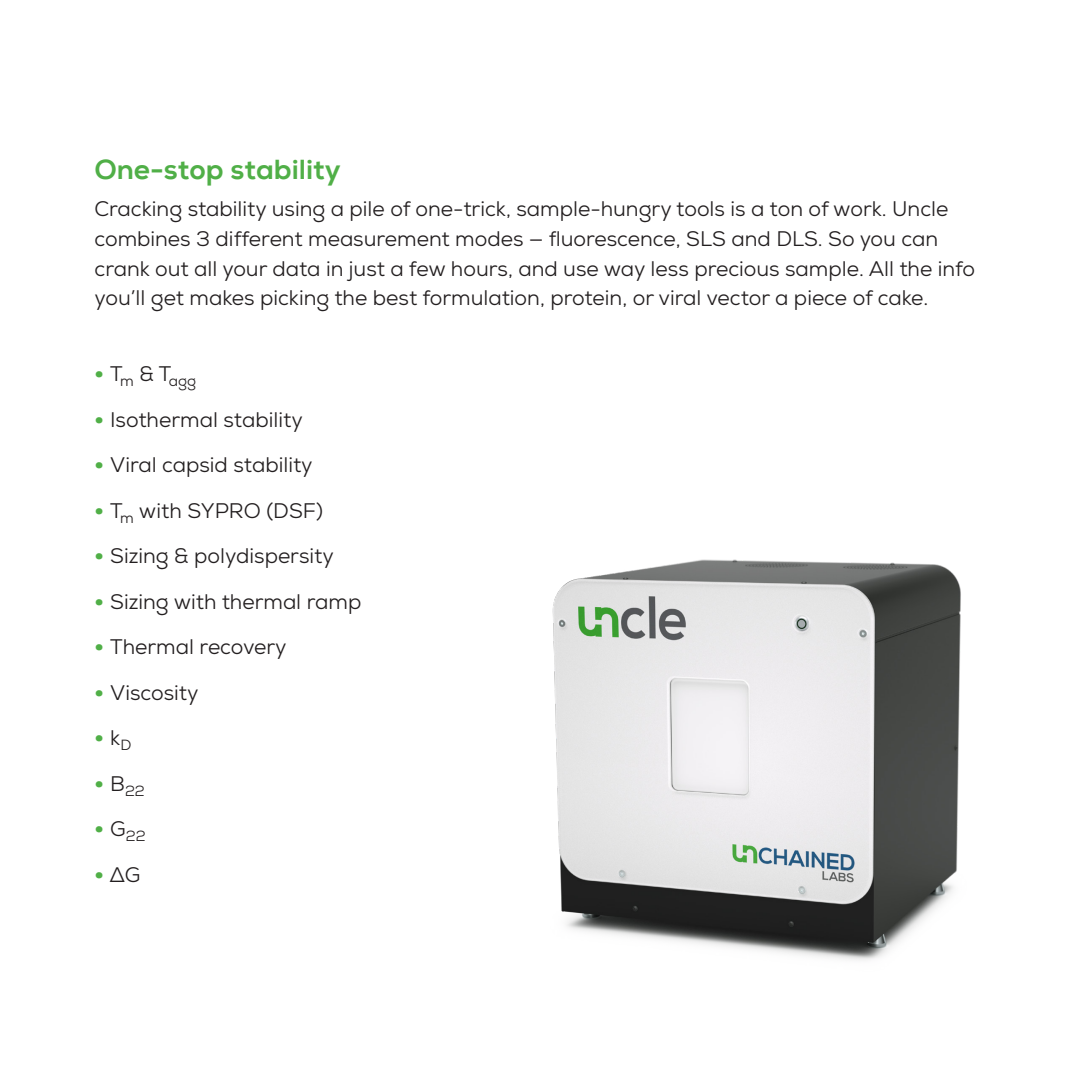
<style>
.page{position:relative;width:1071px;height:1071px;background:#fff}
.page>*{position:absolute;margin:0;border:0;box-sizing:border-box;transform-origin:0 0}
.page_header{font:28px "Nexa X Bold";color:#50af47}
.body{font:21px/29.8px "Nexa";color:#231f20}
.t1{font:900 21px "Nexa";color:#50af47}
.t2{font:14.7px "Nexa";color:#231f20}
.s1{font-weight:900;color:#50af47}
.s2{font-weight:400;color:#231f20}
</style>
<div class="page">
<img style="left:552px;top:559px;width:409px;height:401px">
<p class="page_header" style="left:94px;top:152px;width:248px">One-stop stability</p>
<p class="body" style="left:94px;top:194px;width:882px">Cracking stability using a pile of one-trick, sample-hungry tools is a ton of work. Uncle combines 3 different measurement modes — fluorescence, SLS and DLS. So you can crank out all your data in just a few hours, and use way less precious sample. All the info you’ll get makes picking the best formulation, protein, or viral vector a piece of cake.</p>
<p class="t2" style="left:94px;top:372px;width:103px"><sup>•</sup> <sup>T</sup>m <sup>&amp;</sup> <sup>T</sup>agg</p>
<p class="body" style="left:94px;top:405px;width:210px"><span class="s1">•</span> Isothermal stability</p>
<p class="body" style="left:94px;top:450px;width:220px"><span class="s1">•</span> Viral capsid stability</p>
<p class="body" style="left:94px;top:496px;width:230px"><span class="s1">•</span> T<sub>m</sub> with SYPRO (DSF)</p>
<p class="body" style="left:94px;top:541px;width:241px"><span class="s1">•</span> Sizing &amp; polydispersity</p>
<p class="body" style="left:94px;top:587px;width:268px"><span class="s1">•</span> Sizing with thermal ramp</p>
<p class="body" style="left:94px;top:632px;width:194px"><span class="s1">•</span> Thermal recovery</p>
<p class="body" style="left:94px;top:678px;width:106px"><span class="s1">•</span> Viscosity</p>
<p class="t1" style="left:94px;top:724px;width:38px">• <span class="s2">k</span><sub>D</sub></p>
<p class="t2" style="left:94px;top:781px;width:52px"><sup>•</sup> <sup>B</sup>22</p>
<p class="t2" style="left:94px;top:827px;width:53px"><sup>•</sup> <sup>G</sup>22</p>
<p class="body" style="left:94px;top:860px;width:47px"><span class="s1">•</span> ΔG</p>
</div>
